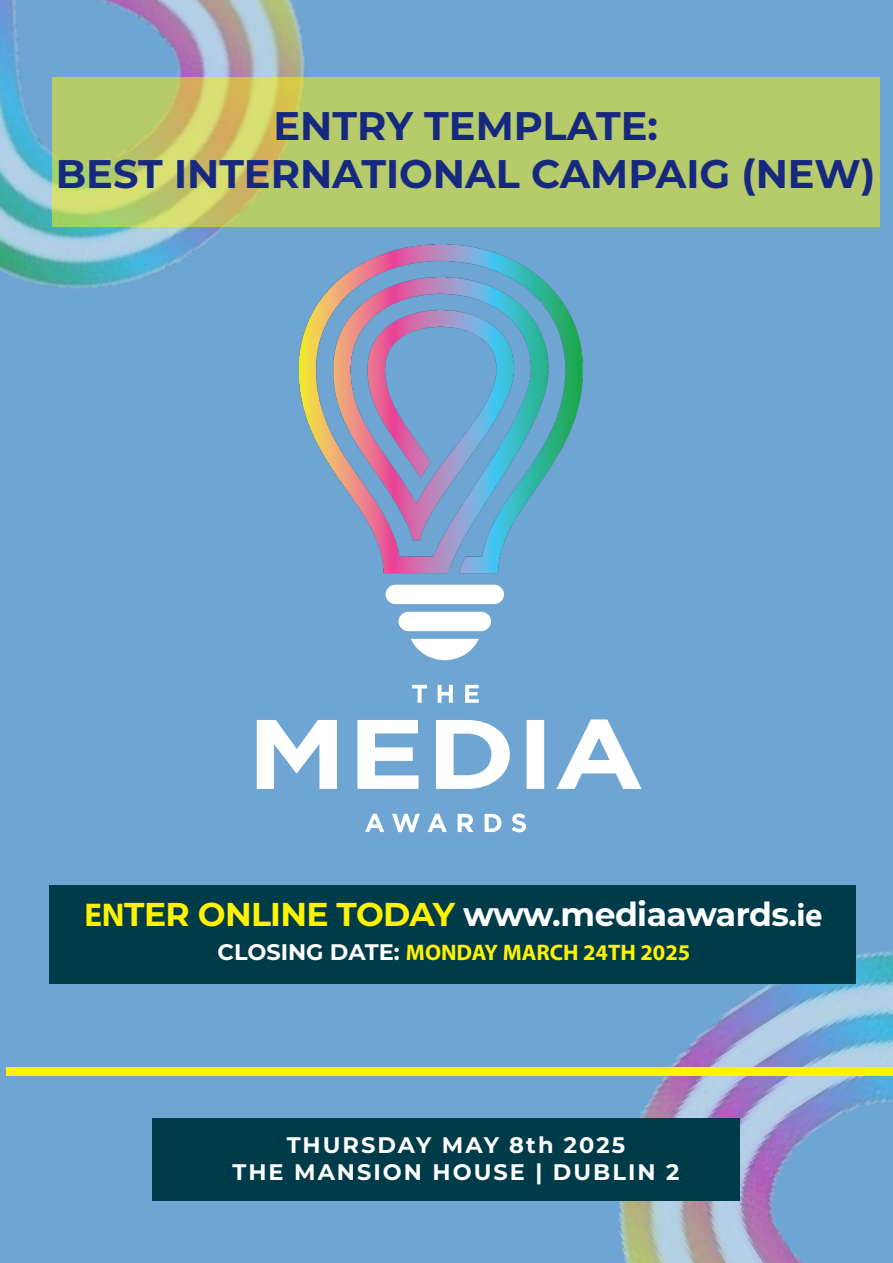
<style>
.page{position:relative;width:893px;height:1263px;background:#6ea5d2}
.page>*{position:absolute;margin:0;border:0;box-sizing:border-box;transform-origin:0 0}
.t1{font:700 39.9px/47.8px "Montserrat";color:#162880;text-align:center}
.t2{font:700 33px "Montserrat";letter-spacing:-.02em;color:#fff}
.t3{font:700 22.5px/27px "Montserrat";letter-spacing:.09em;color:#fff;text-align:center}
.t4{font:700 22.5px "Myriad Pro";color:#fff300}
.s1{font-family:"Myriad Pro";color:#fff300}
.s2{color:#fff300}
.s3{font-family:"Myriad Pro"}
.s4{font-family:"Montserrat";color:#fff}
</style>
<div class="page">
<img style="left:0;top:0;width:379px;height:367px">
<svg style="left:53px;top:77px;width:826px;height:149px;background:#bacb68"></svg>
<img style="left:348px;top:881px;width:545px;height:382px">
<div style="left:7px;top:1067px;width:886px;height:9px;background:#fff300"></div>
<img style="left:298px;top:244px;width:285px;height:329px">
<svg style="left:386px;top:585px;width:118px;height:19px"></svg>
<svg style="left:398px;top:612px;width:93px;height:19px"></svg>
<svg style="left:411px;top:639px;width:68px;height:21px"></svg>
<svg style="left:412px;top:685px;width:67px;height:18px"></svg>
<svg style="left:257px;top:719px;width:385px;height:70px"></svg>
<svg style="left:365px;top:813px;width:161px;height:19px"></svg>
<div style="left:49px;top:885px;width:807px;height:98px;background:#003b49"></div>
<div style="left:152px;top:1119px;width:587px;height:82px;background:#003b49"></div>
<p class="t1" style="left:56px;top:100px;width:821px">ENTRY TEMPLATE:<br>BEST INTERNATIONAL CAMPAIG (NEW)</p>
<p class="t2" style="left:85px;top:890px;width:740px"><span class="s1">EN</span><span class="s2">TER ONLINE TODAY</span> www.mediaawards.<span class="s3">ie</span></p>
<p class="t4" style="left:218px;top:938px;width:474px"><span class="s4">CLOSING DATE:</span> MONDAY MARCH 24TH 2025</p>
<p class="t3" style="left:232px;top:1130px;width:448px">THURSDAY MAY 8th 2025<br>THE MANSION HOUSE | DUBLIN 2</p>
</div>
